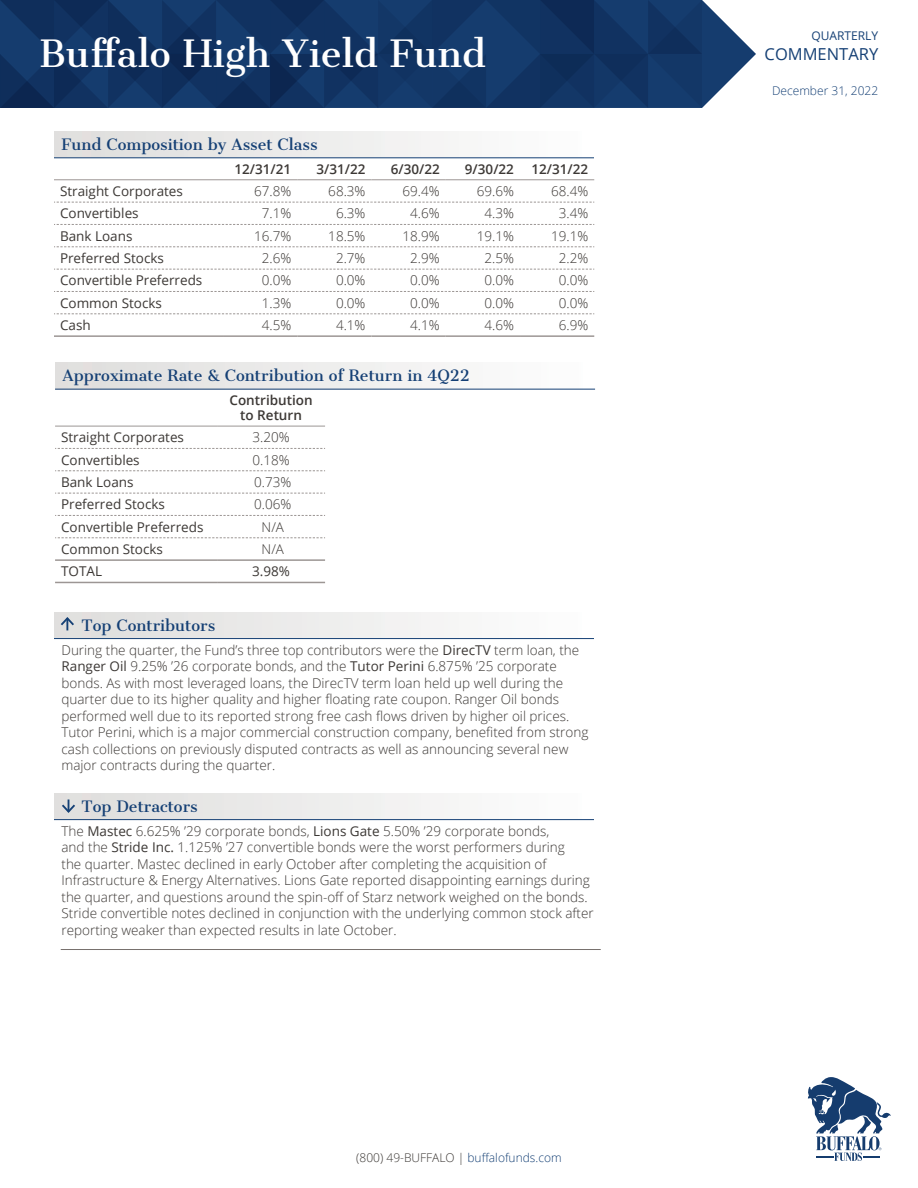
<style>
.page{position:relative;width:918px;height:1188px;background:#fff}
.page>*{position:absolute;margin:0;border:0;box-sizing:border-box;transform-origin:0 0}
.t1{font:36px "Cantata One";color:#fff}
.t2{font:16.5px "Open Sans";color:#154075}
.t3{font:15px "Cantata One";color:#154075}
.t4{font:300 13.5px/16.5px "Open Sans";color:#3c3835}
.t5{font:13.5px "Open Sans";color:#3c3835}
.t6{font:600 13.5px/15px "Open Sans";color:#3c3835;text-align:center}
.t7{font:300 12px "Open Sans";color:#3c3835}
.t8{font:300 12px "Open Sans";color:#154075}
.t9{font:12px "Open Sans";color:#154075}
.s1{font-weight:400}
.s2{color:#154075}
</style>
<div class="page">
<svg style="left:0;top:0;width:756px;height:108px;background:#1a3b69"></svg>
<svg style="left:807px;top:1077px;width:84px;height:84px"></svg>
<div style="left:54px;top:131px;width:540px;height:27px;background:linear-gradient(to right,#dedddc,#fefefe)"></div>
<hr style="left:54px;top:157px;width:540px;height:1px;background:#154075">
<svg style="left:54px;top:202px;width:540px;height:1px"></svg>
<svg style="left:54px;top:224px;width:540px;height:1px"></svg>
<svg style="left:54px;top:269px;width:540px;height:1px"></svg>
<svg style="left:54px;top:291px;width:540px;height:1px"></svg>
<svg style="left:54px;top:246px;width:540px;height:1px"></svg>
<svg style="left:54px;top:313px;width:540px;height:1px"></svg>
<hr style="left:54px;top:179px;width:169px;height:1px;background:#9c9694">
<hr style="left:223px;top:179px;width:74px;height:1px;background:#9c9694">
<hr style="left:297px;top:179px;width:75px;height:1px;background:#9c9694">
<hr style="left:372px;top:179px;width:74px;height:1px;background:#9c9694">
<hr style="left:446px;top:179px;width:74px;height:1px;background:#9c9694">
<hr style="left:520px;top:179px;width:74px;height:1px;background:#9c9694">
<hr style="left:54px;top:335px;width:169px;height:2px;background:#9c9694">
<hr style="left:223px;top:335px;width:74px;height:2px;background:#9c9694">
<hr style="left:297px;top:335px;width:75px;height:2px;background:#9c9694">
<hr style="left:372px;top:335px;width:74px;height:2px;background:#9c9694">
<hr style="left:446px;top:335px;width:74px;height:2px;background:#9c9694">
<hr style="left:520px;top:335px;width:74px;height:2px;background:#9c9694">
<div style="left:55px;top:363px;width:540px;height:26px;background:linear-gradient(to right,#dedddc,#fefefe)"></div>
<hr style="left:55px;top:389px;width:540px;height:1px;background:#154075">
<svg style="left:55px;top:448px;width:270px;height:1px"></svg>
<svg style="left:55px;top:470px;width:270px;height:1px"></svg>
<svg style="left:55px;top:515px;width:270px;height:1px"></svg>
<svg style="left:55px;top:537px;width:270px;height:1px"></svg>
<svg style="left:55px;top:493px;width:270px;height:1px"></svg>
<hr style="left:55px;top:426px;width:162px;height:1px;background:#9c9694">
<hr style="left:217px;top:426px;width:108px;height:1px;background:#9c9694">
<hr style="left:55px;top:559px;width:162px;height:2px;background:#9c9694">
<hr style="left:217px;top:559px;width:108px;height:2px;background:#9c9694">
<hr style="left:55px;top:582px;width:162px;height:1px;background:#9c9694">
<hr style="left:217px;top:582px;width:108px;height:1px;background:#9c9694">
<div style="left:54px;top:612px;width:540px;height:27px;background:linear-gradient(to right,#dedddc,#fefefe)"></div>
<hr style="left:54px;top:638px;width:540px;height:1px;background:#154075">
<svg style="left:59px;top:616px;width:17px;height:14px"></svg>
<hr style="left:61px;top:949px;width:540px;height:1px;background:#77706d">
<div style="left:54px;top:793px;width:540px;height:27px;background:linear-gradient(to right,#dedddc,#fefefe)"></div>
<hr style="left:54px;top:819px;width:540px;height:1px;background:#154075">
<svg style="left:60px;top:800px;width:17px;height:14px"></svg>
<h1 class="t1" style="left:39px;top:31px;width:448px">Buffalo High Yield Fund</h1>
<p class="t9" style="left:812px;top:28px;width:68px">QUARTERLY</p>
<p class="t2" style="left:765px;top:43px;width:115px">COMMENTARY</p>
<p class="t8" style="left:772px;top:82px;width:108px">December 31, 2022</p>
<p class="t3" style="left:62px;top:135px;width:258px">Fund Composition by Asset Class</p>
<p class="t6" style="left:234px;top:161px;width:58px">12/31/21</p>
<p class="t6" style="left:316px;top:161px;width:51px">3/31/22</p>
<p class="t6" style="left:391px;top:161px;width:51px">6/30/22</p>
<p class="t6" style="left:465px;top:161px;width:51px">9/30/22</p>
<p class="t6" style="left:531px;top:161px;width:58px">12/31/22</p>
<p class="t5" style="left:60px;top:182px;width:124px">Straight Corporates</p>
<p class="t4" style="left:254px;top:183px;width:39px">67.8%</p>
<p class="t4" style="left:328px;top:183px;width:39px">68.3%</p>
<p class="t4" style="left:403px;top:183px;width:39px">69.4%</p>
<p class="t4" style="left:477px;top:183px;width:39px">69.6%</p>
<p class="t4" style="left:551px;top:183px;width:39px">68.4%</p>
<p class="t5" style="left:60px;top:204px;width:80px">Convertibles</p>
<p class="t4" style="left:262px;top:205px;width:31px">7.1%</p>
<p class="t4" style="left:336px;top:205px;width:31px">6.3%</p>
<p class="t4" style="left:410px;top:205px;width:31px">4.6%</p>
<p class="t4" style="left:485px;top:205px;width:31px">4.3%</p>
<p class="t4" style="left:559px;top:205px;width:31px">3.4%</p>
<p class="t5" style="left:60px;top:227px;width:74px">Bank Loans</p>
<p class="t4" style="left:254px;top:227px;width:39px">16.7%</p>
<p class="t4" style="left:328px;top:227px;width:39px">18.5%</p>
<p class="t4" style="left:403px;top:227px;width:39px">18.9%</p>
<p class="t4" style="left:477px;top:227px;width:39px">19.1%</p>
<p class="t4" style="left:551px;top:227px;width:39px">19.1%</p>
<p class="t5" style="left:60px;top:249px;width:106px">Preferred Stocks</p>
<p class="t4" style="left:262px;top:250px;width:31px">2.6%</p>
<p class="t4" style="left:336px;top:250px;width:31px">2.7%</p>
<p class="t4" style="left:410px;top:250px;width:31px">2.9%</p>
<p class="t4" style="left:485px;top:250px;width:31px">2.5%</p>
<p class="t4" style="left:559px;top:250px;width:31px">2.2%</p>
<p class="t5" style="left:60px;top:271px;width:144px">Convertible Preferreds</p>
<p class="t4" style="left:262px;top:272px;width:31px">0.0%</p>
<p class="t4" style="left:336px;top:272px;width:31px">0.0%</p>
<p class="t4" style="left:410px;top:272px;width:31px">0.0%</p>
<p class="t4" style="left:485px;top:272px;width:31px">0.0%</p>
<p class="t4" style="left:559px;top:272px;width:31px">0.0%</p>
<p class="t5" style="left:60px;top:294px;width:104px">Common Stocks</p>
<p class="t4" style="left:262px;top:294px;width:31px">1.3%</p>
<p class="t4" style="left:336px;top:294px;width:31px">0.0%</p>
<p class="t4" style="left:410px;top:294px;width:31px">0.0%</p>
<p class="t4" style="left:485px;top:294px;width:31px">0.0%</p>
<p class="t4" style="left:559px;top:294px;width:31px">0.0%</p>
<p class="t5" style="left:60px;top:316px;width:32px">Cash</p>
<p class="t4" style="left:262px;top:317px;width:31px">4.5%</p>
<p class="t4" style="left:336px;top:317px;width:31px">4.1%</p>
<p class="t4" style="left:410px;top:317px;width:31px">4.1%</p>
<p class="t4" style="left:485px;top:317px;width:31px">4.6%</p>
<p class="t4" style="left:559px;top:317px;width:31px">6.9%</p>
<p class="t3" style="left:63px;top:366px;width:409px">Approximate Rate &amp; Contribution of Return in 4Q22</p>
<p class="t6" style="left:230px;top:392px;width:85px">Contribution to Return</p>
<p class="t5" style="left:61px;top:428px;width:124px">Straight Corporates</p>
<p class="t4" style="left:252px;top:429px;width:39px">3.20%</p>
<p class="t5" style="left:61px;top:451px;width:80px">Convertibles</p>
<p class="t4" style="left:252px;top:451px;width:39px">0.18%</p>
<p class="t5" style="left:61px;top:473px;width:74px">Bank Loans</p>
<p class="t4" style="left:254px;top:474px;width:39px">0.73%</p>
<p class="t5" style="left:61px;top:495px;width:106px">Preferred Stocks</p>
<p class="t4" style="left:254px;top:496px;width:39px">0.06%</p>
<p class="t5" style="left:61px;top:518px;width:144px">Convertible Preferreds</p>
<p class="t4" style="left:262px;top:518px;width:24px">N/A</p>
<p class="t5" style="left:61px;top:540px;width:104px">Common Stocks</p>
<p class="t4" style="left:262px;top:541px;width:24px">N/A</p>
<p class="t5" style="left:61px;top:562px;width:42px">TOTAL</p>
<p class="t5" style="left:252px;top:562px;width:39px">3.98%</p>
<p class="t3" style="left:81px;top:616px;width:135px">Top Contributors</p>
<p class="t4" style="left:62px;top:641px;width:529px">During the quarter, the Fund’s three top contributors were the <span class="s1">DirecTV</span> term loan, the <span class="s1">Ranger Oil</span> 9.25% ’26 corporate bonds, and the <span class="s1">Tutor Perini</span> 6.875% ’25 corporate bonds. As with most leveraged loans, the DirecTV term loan held up well during the quarter due to its higher quality and higher floating rate coupon. Ranger Oil bonds performed well due to its reported strong free cash flows driven by higher oil prices.<br>Tutor Perini, which is a major commercial construction company, benefited from strong cash collections on previously disputed contracts as well as announcing several new major contracts during the quarter.</p>
<p class="t3" style="left:81px;top:797px;width:118px">Top Detractors</p>
<p class="t4" style="left:62px;top:822px;width:534px">The <span class="s1">Mastec</span> 6.625% ’29 corporate bonds, <span class="s1">Lions Gate</span> 5.50% ’29 corporate bonds,<br>and the <span class="s1">Stride Inc.</span> 1.125% ’27 convertible bonds were the worst performers during<br>the quarter. Mastec declined in early October after completing the acquisition of Infrastructure &amp; Energy Alternatives. Lions Gate reported disappointing earnings during the quarter, and questions around the spin-off of Starz network weighed on the bonds.<br>Stride convertible notes declined in conjunction with the underlying common stock after reporting weaker than expected results in late October.</p>
<p class="t7" style="left:356px;top:1149px;width:207px">(800) 49-BUFFALO | <span class="s2">buffalofunds.com</span></p>
</div>
